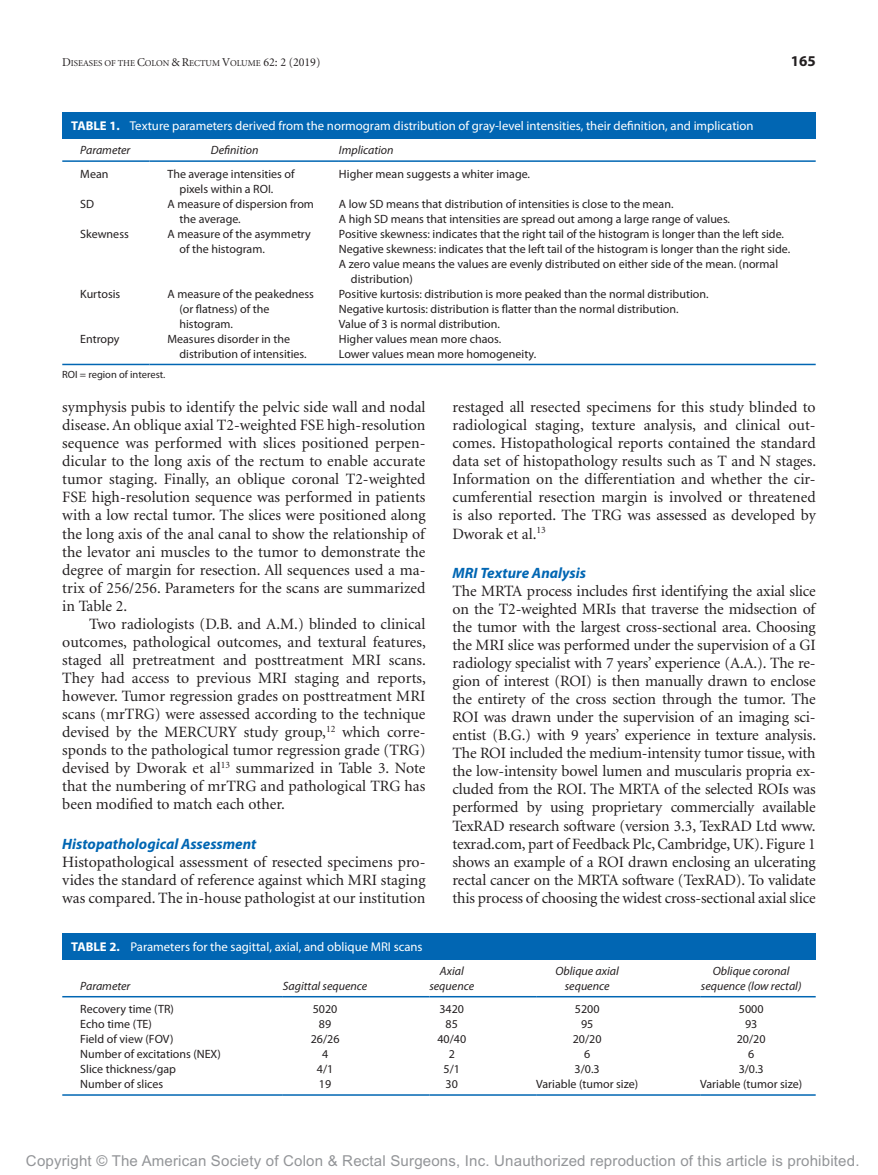
<style>
.page{position:relative;width:878px;height:1175px;background:#fff}
.page>*{position:absolute;margin:0;border:0;box-sizing:border-box;transform-origin:0 0}
.t1{font:15.75px/18px "Minion";color:#231f20;text-align:justify}
.t2{font:15px "Arial MT Std";letter-spacing:.015em;color:#939598}
.t3{font:italic 700 15px "Myriad Pro";color:#0166b3}
.t4{font:700 15px "Myriad Pro";color:#231f20}
.t5{font:12.75px "Myriad Pro";color:#fff}
.t6{font:12px/15px "Myriad Pro";color:#231f20}
.t7{font:italic 12px/15px "Myriad Pro";color:#231f20;text-align:center}
.t8{font:10.5px "Myriad Pro";color:#231f20}
.t9{font:9px "Minion";letter-spacing:-.005em;color:#231f20}
.s1{font-size:12px}
.s2{font-weight:700}
</style>
<div class="page">
<div style="left:62px;top:112px;width:753px;height:27px;background:#0166b3"></div>
<hr style="left:62px;top:160px;width:87px;height:2px;background:#0166b3">
<hr style="left:149px;top:160px;width:190px;height:2px;background:#0166b3">
<hr style="left:339px;top:160px;width:476px;height:2px;background:#0166b3">
<hr style="left:62px;top:364px;width:87px;height:1px;background:#0166b3">
<hr style="left:149px;top:364px;width:190px;height:1px;background:#0166b3">
<hr style="left:339px;top:364px;width:476px;height:1px;background:#0166b3">
<div style="left:62px;top:933px;width:753px;height:26px;background:#0166b3"></div>
<hr style="left:62px;top:996px;width:221px;height:1px;background:#0166b3">
<hr style="left:283px;top:996px;width:146px;height:1px;background:#0166b3">
<hr style="left:429px;top:996px;width:107px;height:1px;background:#0166b3">
<hr style="left:536px;top:996px;width:164px;height:1px;background:#0166b3">
<hr style="left:700px;top:996px;width:115px;height:1px;background:#0166b3">
<hr style="left:62px;top:1094px;width:221px;height:1px;background:#0166b3">
<hr style="left:283px;top:1094px;width:146px;height:1px;background:#0166b3">
<hr style="left:429px;top:1094px;width:107px;height:1px;background:#0166b3">
<hr style="left:536px;top:1094px;width:164px;height:1px;background:#0166b3">
<hr style="left:700px;top:1094px;width:115px;height:1px;background:#0166b3">
<p class="t9" style="left:62px;top:59px;width:260px"><span class="s1">D</span>ISEASES OF THE <span class="s1">C</span>OLON <span class="s1">&amp; R</span>ECTUM <span class="s1">V</span>OLUME <span class="s1">62: 2 (2019)</span></p>
<p class="t4" style="left:790px;top:51px;width:26px">165</p>
<p class="t5" style="left:71px;top:118px;width:683px"><span class="s2">TABLE 1.</span> Texture parameters derived from the normogram distribution of gray-level intensities, their definition, and implication</p>
<p class="t7" style="left:80px;top:143px;width:52px">Parameter</p>
<p class="t7" style="left:211px;top:143px;width:49px">Definition</p>
<p class="t7" style="left:339px;top:143px;width:56px">Implication</p>
<p class="t6" style="left:80px;top:166px;width:30px">Mean</p>
<p class="t6" style="left:179px;top:166px;width:117px;text-indent:-12px">The average intensities of pixels within a ROI.</p>
<p class="t6" style="left:339px;top:166px;width:193px">Higher mean suggests a whiter image.</p>
<p class="t6" style="left:80px;top:196px;width:15px">SD</p>
<p class="t6" style="left:179px;top:196px;width:136px;text-indent:-12px">A measure of dispersion from the average.</p>
<p class="t6" style="left:339px;top:196px;width:392px">A low SD means that distribution of intensities is close to the mean.<br>A high SD means that intensities are spread out among a large range of values.</p>
<p class="t6" style="left:80px;top:226px;width:50px">Skewness</p>
<p class="t6" style="left:179px;top:226px;width:133px;text-indent:-12px">A measure of the asymmetry of the histogram.</p>
<p class="t6" style="left:339px;top:226px;width:446px">Positive skewness: indicates that the right tail of the histogram is longer than the left side.</p>
<p class="t6" style="left:339px;top:241px;width:452px">Negative skewness: indicates that the left tail of the histogram is longer than the right side.</p>
<p class="t6" style="left:339px;top:256px;width:441px">A zero value means the values are evenly distributed on either side of the mean. (normal</p>
<p class="t6" style="left:351px;top:271px;width:63px">distribution)</p>
<p class="t6" style="left:80px;top:286px;width:42px">Kurtosis</p>
<p class="t6" style="left:179px;top:286px;width:136px;text-indent:-12px">A measure of the peakedness (or flatness) of the histogram.</p>
<p class="t6" style="left:339px;top:286px;width:371px">Positive kurtosis: distribution is more peaked than the normal distribution.<br>Negative kurtosis: distribution is flatter than the normal distribution.<br>Value of 3 is normal distribution.</p>
<p class="t6" style="left:80px;top:331px;width:41px">Entropy</p>
<p class="t6" style="left:179px;top:331px;width:129px;text-indent:-12px">Measures disorder in the distribution of intensities.</p>
<p class="t6" style="left:339px;top:331px;width:199px">Higher values mean more chaos.<br>Lower values mean more homogeneity.</p>
<p class="t8" style="left:62px;top:367px;width:105px">ROI = region of interest.</p>
<p class="t1" style="left:62px;top:398px;width:365px">symphysis pubis to identify the pelvic side wall and nodal disease. An oblique axial T2-weighted FSE high-resolution sequence was performed with slices positioned perpen&shy;dicular to the long axis of the rectum to enable accurate tumor staging. Finally, an oblique coronal T2-weighted FSE high-resolution sequence was performed in patients with a low rectal tumor. The slices were positioned along the long axis of the anal canal to show the relationship of the levator ani muscles to the tumor to demonstrate the degree of margin for resection. All sequences used a ma&shy;trix of 256/256. Parameters for the scans are summarized in Table 2.</p>
<p class="t1" style="left:62px;top:615px;width:365px;text-indent:27px">Two radiologists (D.B. and A.M.) blinded to clinical outcomes, pathological outcomes, and textural features, staged all pretreatment and posttreatment MRI scans.<br>They had access to previous MRI staging and reports, however. Tumor regression grades on posttreatment MRI scans (mrTRG) were assessed according to the technique devised by the MERCURY study group,<sup>12</sup> which corre&shy;sponds to the pathological tumor regression grade (TRG) devised by Dworak et al<sup>13</sup> summarized in Table 3. Note that the numbering of mrTRG and pathological TRG has been modified to match each other.</p>
<p class="t3" style="left:62px;top:833px;width:196px">Histopathological Assessment</p>
<p class="t1" style="left:62px;top:853px;width:365px">Histopathological assessment of resected specimens pro&shy;vides the standard of reference against which MRI staging was compared. The in-house pathologist at our institution</p>
<p class="t1" style="left:452px;top:398px;width:365px">restaged all resected specimens for this study blinded to radiological staging, texture analysis, and clinical out&shy;comes. Histopathological reports contained the standard data set of histopathology results such as T and N stages.<br>Information on the differentiation and whether the cir&shy;cumferential resection margin is involved or threatened is also reported. The TRG was assessed as developed by Dworak et al.<sup>13</sup></p>
<p class="t3" style="left:452px;top:563px;width:135px">MRI Texture Analysis</p>
<p class="t1" style="left:452px;top:582px;width:365px">The MRTA process includes first identifying the axial slice on the T2-weighted MRIs that traverse the midsection of the tumor with the largest cross-sectional area. Choosing the MRI slice was performed under the supervision of a GI radiology specialist with 7 years’ experience (A.A.). The re&shy;gion of interest (ROI) is then manually drawn to enclose the entirety of the cross section through the tumor. The ROI was drawn under the supervision of an imaging sci&shy;entist (B.G.) with 9 years’ experience in texture analysis.<br>The ROI included the medium-intensity tumor tissue, with the low-intensity bowel lumen and muscularis propria ex&shy;cluded from the ROI. The MRTA of the selected ROIs was performed by using proprietary commercially available TexRAD research software (version 3.3, TexRAD Ltd www. texrad.com, part of Feedback Plc, Cambridge, UK). Figure 1 shows an example of a ROI drawn enclosing an ulcerating rectal cancer on the MRTA software (TexRAD). To validate this process of choosing the widest cross-sectional axial slice</p>
<p class="t5" style="left:71px;top:938px;width:353px"><span class="s2">TABLE 2.</span> Parameters for the sagittal, axial, and oblique MRI scans</p>
<p class="t7" style="left:80px;top:978px;width:52px">Parameter</p>
<p class="t7" style="left:283px;top:978px;width:86px">Sagittal sequence</p>
<p class="t7" style="left:429px;top:963px;width:46px">Axial sequence</p>
<p class="t7" style="left:555px;top:963px;width:65px">Oblique axial sequence</p>
<p class="t7" style="left:701px;top:963px;width:102px">Oblique coronal sequence (low rectal)</p>
<p class="t6" style="left:80px;top:1001px;width:95px">Recovery time (TR)</p>
<p class="t6" style="left:313px;top:1001px;width:26px">5020</p>
<p class="t6" style="left:439px;top:1001px;width:26px">3420</p>
<p class="t6" style="left:575px;top:1001px;width:26px">5200</p>
<p class="t6" style="left:738px;top:1001px;width:26px">5000</p>
<p class="t6" style="left:80px;top:1016px;width:73px">Echo time (TE)</p>
<p class="t6" style="left:319px;top:1016px;width:14px">89</p>
<p class="t6" style="left:445px;top:1016px;width:14px">85</p>
<p class="t6" style="left:581px;top:1016px;width:14px">95</p>
<p class="t6" style="left:745px;top:1016px;width:14px">93</p>
<p class="t6" style="left:80px;top:1031px;width:95px">Field of view (FOV)</p>
<p class="t6" style="left:311px;top:1031px;width:30px">26/26</p>
<p class="t6" style="left:437px;top:1031px;width:30px">40/40</p>
<p class="t6" style="left:572px;top:1031px;width:30px">20/20</p>
<p class="t6" style="left:736px;top:1031px;width:30px">20/20</p>
<p class="t6" style="left:80px;top:1046px;width:142px">Number of excitations (NEX)</p>
<p class="t6" style="left:322px;top:1046px;width:8px">4</p>
<p class="t6" style="left:448px;top:1046px;width:8px">2</p>
<p class="t6" style="left:584px;top:1046px;width:8px">6</p>
<p class="t6" style="left:748px;top:1046px;width:8px">6</p>
<p class="t6" style="left:80px;top:1061px;width:97px">Slice thickness/gap</p>
<p class="t6" style="left:317px;top:1061px;width:18px">4/1</p>
<p class="t6" style="left:443px;top:1061px;width:18px">5/1</p>
<p class="t6" style="left:574px;top:1061px;width:27px">3/0.3</p>
<p class="t6" style="left:738px;top:1061px;width:27px">3/0.3</p>
<p class="t6" style="left:80px;top:1076px;width:84px">Number of slices</p>
<p class="t6" style="left:319px;top:1076px;width:14px">19</p>
<p class="t6" style="left:445px;top:1076px;width:14px">30</p>
<p class="t6" style="left:536px;top:1076px;width:103px">Variable (tumor size)</p>
<p class="t6" style="left:700px;top:1076px;width:103px">Variable (tumor size)</p>
<p class="t2" style="left:26px;top:1152px;width:835px">Copyright © The American Society of Colon &amp; Rectal Surgeons, Inc. Unauthorized reproduction of this article is prohibited.</p>
</div>
